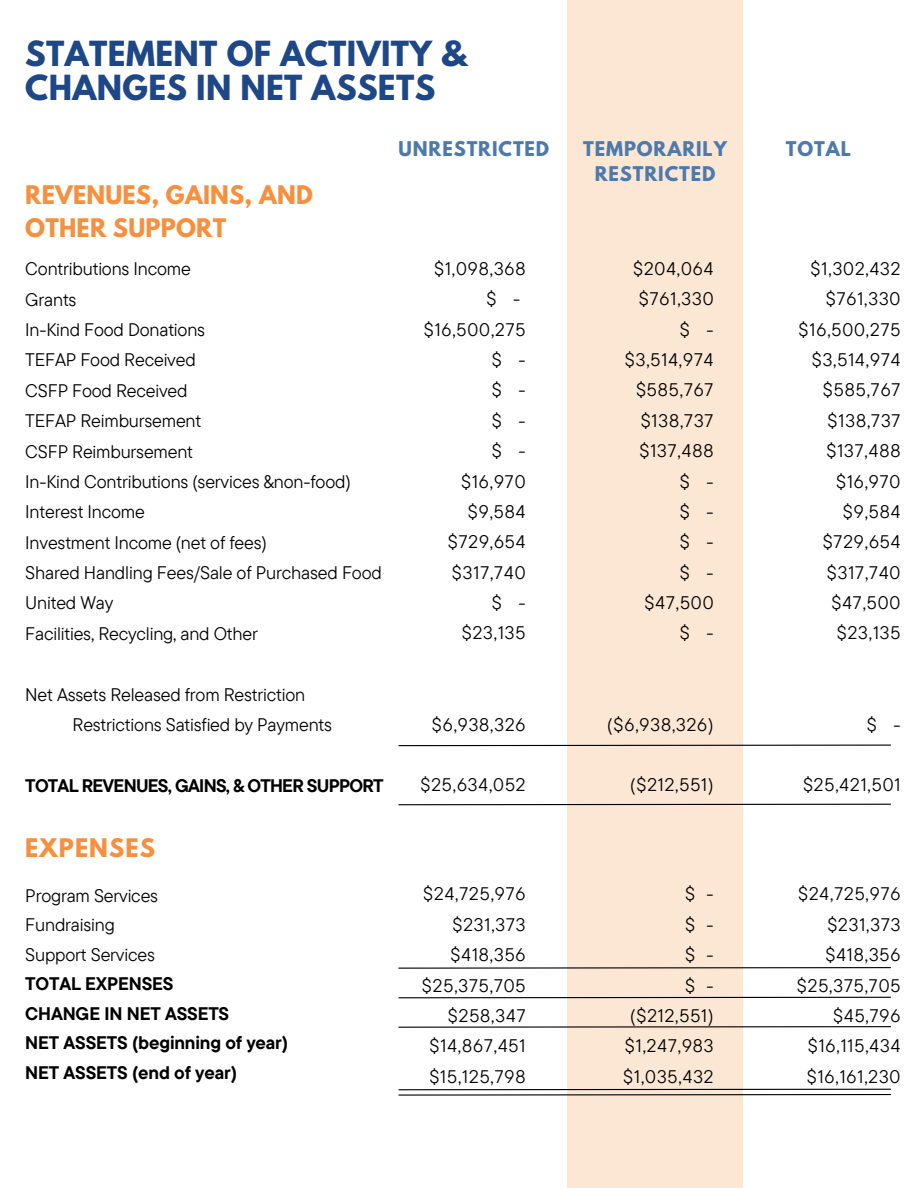
<style>
.page{position:relative;width:918px;height:1188px;background:#fff}
.page>*{position:absolute;margin:0;border:0;box-sizing:border-box;transform-origin:0 0}
.t1{font:700 30.6px/34.8px "League Spartan";letter-spacing:.01em;color:#1d4786}
.t2{font:700 22.65px/32.7px "League Spartan";letter-spacing:.01em;color:#f6903e}
.t3{font:700 22.65px "League Spartan";letter-spacing:.05em;color:#f6903e}
.t4{font:18.15px "TT Commons Pro";letter-spacing:-.01em;color:#000}
.t5{font:700 18.15px "TT Commons Pro";letter-spacing:-.01em;color:#000}
.t6{font:700 18.15px "TT Commons Pro";letter-spacing:-.04em;color:#000}
.t7{font:700 18px/24.8px "League Spartan";letter-spacing:.05em;color:#4d7aac;text-align:center}
</style>
<div class="page">
<div style="left:567px;top:0;width:176px;height:1188px;background:#fbe7d4"></div>
<svg style="left:398px;top:744px;width:493px;height:3px"></svg>
<svg style="left:398px;top:803px;width:493px;height:3px"></svg>
<svg style="left:398px;top:967px;width:493px;height:2px"></svg>
<svg style="left:398px;top:996px;width:493px;height:3px"></svg>
<svg style="left:398px;top:1026px;width:493px;height:2px"></svg>
<svg style="left:398px;top:1088px;width:493px;height:8px"></svg>
<p class="t1" style="left:25px;top:40px;width:443px">STATEMENT OF ACTIVITY &amp;<br>CHANGES IN NET ASSETS</p>
<p class="t2" style="left:25px;top:181px;width:289px">REVENUES, GAINS, AND<br>OTHER SUPPORT</p>
<p class="t4" style="left:25px;top:257px;width:167px">Contributions Income</p>
<p class="t4" style="left:25px;top:288px;width:53px">Grants</p>
<p class="t4" style="left:25px;top:318px;width:181px">In-Kind Food Donations</p>
<p class="t4" style="left:25px;top:348px;width:172px">TEFAP Food Received</p>
<p class="t4" style="left:25px;top:379px;width:164px">CSFP Food Received</p>
<p class="t4" style="left:25px;top:409px;width:178px">TEFAP Reimbursement</p>
<p class="t4" style="left:25px;top:439px;width:169px">CSFP Reimbursement</p>
<p class="t4" style="left:25px;top:470px;width:327px">In-Kind Contributions (services &amp;non-food)</p>
<p class="t4" style="left:25px;top:500px;width:121px">Interest Income</p>
<p class="t4" style="left:25px;top:531px;width:243px">Investment Income (net of fees)</p>
<p class="t4" style="left:25px;top:561px;width:358px">Shared Handling Fees/Sale of Purchased Food</p>
<p class="t4" style="left:25px;top:591px;width:90px">United Way</p>
<p class="t4" style="left:25px;top:622px;width:234px">Facilities, Recycling, and Other</p>
<p class="t7" style="left:399px;top:139px;width:152px">UNRESTRICTED</p>
<p class="t7" style="left:583px;top:139px;width:145px">TEMPORARILY<br>RESTRICTED</p>
<p class="t7" style="left:786px;top:139px;width:67px">TOTAL</p>
<h3 class="t4" style="left:434px;top:257px;width:93px">$1,098,368</h3>
<p class="t4" style="left:487px;top:287px;width:35px">$ -</p>
<p class="t4" style="left:424px;top:318px;width:103px">$16,500,275</p>
<p class="t4" style="left:492px;top:348px;width:35px">$ -</p>
<p class="t4" style="left:492px;top:378px;width:35px">$ -</p>
<p class="t4" style="left:492px;top:409px;width:35px">$ -</p>
<p class="t4" style="left:492px;top:439px;width:35px">$ -</p>
<p class="t4" style="left:461px;top:469px;width:66px">$16,970</p>
<p class="t4" style="left:468px;top:500px;width:59px">$9,584</p>
<p class="t4" style="left:448px;top:530px;width:79px">$729,654</p>
<p class="t4" style="left:452px;top:561px;width:75px">$317,740</p>
<p class="t4" style="left:492px;top:591px;width:35px">$ -</p>
<p class="t4" style="left:462px;top:621px;width:65px">$23,135</p>
<p class="t4" style="left:633px;top:257px;width:82px">$204,064</p>
<p class="t4" style="left:639px;top:287px;width:76px">$761,330</p>
<p class="t4" style="left:680px;top:318px;width:35px">$ -</p>
<p class="t4" style="left:625px;top:348px;width:90px">$3,514,974</p>
<p class="t4" style="left:636px;top:378px;width:79px">$585,767</p>
<p class="t4" style="left:641px;top:409px;width:74px">$138,737</p>
<p class="t4" style="left:639px;top:439px;width:76px">$137,488</p>
<p class="t4" style="left:680px;top:469px;width:35px">$ -</p>
<h1 class="t4" style="left:680px;top:500px;width:35px">$ -</h1>
<h3 class="t4" style="left:680px;top:530px;width:35px">$ -</h3>
<h3 class="t4" style="left:680px;top:561px;width:35px">$ -</h3>
<h2 class="t4" style="left:644px;top:591px;width:71px">$47,500</h2>
<p class="t4" style="left:680px;top:621px;width:35px">$ -</p>
<p class="t4" style="left:811px;top:257px;width:91px">$1,302,432</p>
<p class="t4" style="left:826px;top:287px;width:76px">$761,330</p>
<p class="t4" style="left:799px;top:318px;width:103px">$16,500,275</p>
<p class="t4" style="left:812px;top:348px;width:90px">$3,514,974</p>
<p class="t4" style="left:823px;top:378px;width:79px">$585,767</p>
<p class="t4" style="left:828px;top:409px;width:74px">$138,737</p>
<p class="t4" style="left:826px;top:439px;width:76px">$137,488</p>
<p class="t4" style="left:836px;top:469px;width:66px">$16,970</p>
<p class="t4" style="left:843px;top:500px;width:59px">$9,584</p>
<p class="t4" style="left:823px;top:530px;width:79px">$729,654</p>
<p class="t4" style="left:827px;top:561px;width:75px">$317,740</p>
<p class="t4" style="left:831px;top:591px;width:71px">$47,500</p>
<h3 class="t4" style="left:837px;top:621px;width:65px">$23,135</h3>
<p class="t4" style="left:25px;top:682px;width:282px">Net Assets Released from Restriction</p>
<p class="t4" style="left:73px;top:713px;width:261px">Restrictions Satisfied by Payments</p>
<p class="t6" style="left:25px;top:774px;width:360px">TOTAL REVENUES, GAINS, &amp; OTHER SUPPORT</p>
<p class="t3" style="left:25px;top:837px;width:131px">EXPENSES</p>
<p class="t4" style="left:25px;top:884px;width:134px">Program Services</p>
<p class="t4" style="left:25px;top:913px;width:91px">Fundraising</p>
<p class="t4" style="left:25px;top:943px;width:131px">Support Services</p>
<p class="t5" style="left:25px;top:972px;width:150px">TOTAL EXPENSES</p>
<p class="t5" style="left:25px;top:1002px;width:206px">CHANGE IN NET ASSETS</p>
<p class="t5" style="left:25px;top:1031px;width:264px">NET ASSETS (beginning of year)</p>
<p class="t5" style="left:25px;top:1061px;width:213px">NET ASSETS (end of year)</p>
<p class="t4" style="left:432px;top:712px;width:95px">$6,938,326</p>
<p class="t4" style="left:420px;top:773px;width:107px">$25,634,052</p>
<p class="t4" style="left:423px;top:882px;width:104px">$24,725,976</p>
<h2 class="t4" style="left:452px;top:913px;width:75px">$231,373</h2>
<p class="t4" style="left:450px;top:943px;width:77px">$418,356</p>
<p class="t4" style="left:422px;top:973px;width:105px">$25,375,705</p>
<p class="t4" style="left:448px;top:1004px;width:79px">$258,347</p>
<p class="t4" style="left:430px;top:1034px;width:97px">$14,867,451</p>
<p class="t4" style="left:429px;top:1065px;width:98px">$15,125,798</p>
<p class="t4" style="left:607px;top:712px;width:108px">($6,938,326)</p>
<p class="t4" style="left:630px;top:773px;width:85px">($212,551)</p>
<p class="t4" style="left:685px;top:882px;width:30px">$ -</p>
<p class="t4" style="left:685px;top:913px;width:30px">$ -</p>
<p class="t4" style="left:685px;top:943px;width:30px">$ -</p>
<p class="t4" style="left:685px;top:973px;width:30px">$ -</p>
<p class="t4" style="left:630px;top:1004px;width:85px">($212,551)</p>
<p class="t4" style="left:625px;top:1034px;width:90px">$1,247,983</p>
<p class="t4" style="left:623px;top:1065px;width:92px">$1,035,432</p>
<p class="t4" style="left:867px;top:712px;width:35px">$ -</p>
<p class="t4" style="left:803px;top:773px;width:99px">$25,421,501</p>
<p class="t4" style="left:798px;top:882px;width:104px">$24,725,976</p>
<p class="t4" style="left:827px;top:913px;width:75px">$231,373</p>
<p class="t4" style="left:825px;top:943px;width:77px">$418,356</p>
<p class="t4" style="left:797px;top:973px;width:105px">$25,375,705</p>
<p class="t4" style="left:833px;top:1004px;width:69px">$45,796</p>
<p class="t4" style="left:808px;top:1034px;width:94px">$16,115,434</p>
<p class="t4" style="left:807px;top:1065px;width:95px">$16,161,230</p>
</div>
